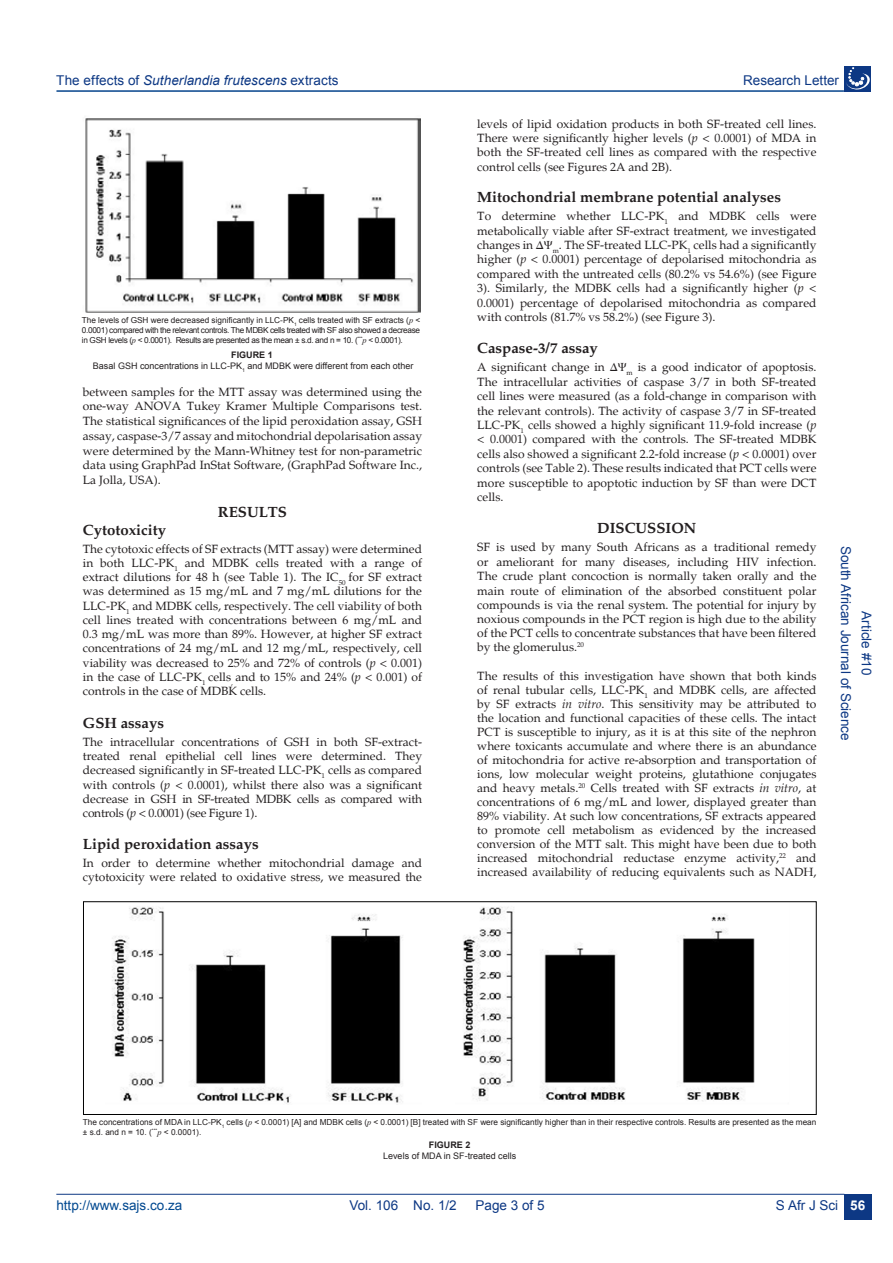
<style>
.page{position:relative;width:893px;height:1263px;background:#fff}
.page>*{position:absolute;margin:0;border:0;box-sizing:border-box;transform-origin:0 0}
.Second_Heading{font:700 15px "Palatino";color:#231f20}
.First_Heading{font:700 15px "Palatino";color:#231f20}
.t1{font:13.5px "Arial";color:#0d3884}
.t2{font:italic 13.5px "Arial";letter-spacing:.005em;color:#0d3884}
.t3{font:13.5px "Arial";color:#004890}
.t4{font:700 13.5px "Arial";color:#fff}
.Body_text{font:12px/14.2px "Palatino";color:#231f20;text-align:justify}
.t5{font:9px "Arial";color:#231f20}
.t6{font:700 9px "Arial";color:#231f20}
.t7{font:8.25px/9.9px "Arial";color:#231f20;text-align:justify}
.s1{font-style:normal}
.s2{font-family:"Times New Roman";font-style:italic}
.s3{font-style:italic}
.s4{font-family:"Times New Roman"}
</style>
<div class="page">
<hr style="left:56px;top:1194px;width:788px;height:1px;background:#0d3884">
<div style="left:844px;top:1194px;width:28px;height:25px;background:#0d3884"></div>
<hr style="left:57px;top:91px;width:788px;height:1px;background:#0d3884">
<div style="left:844px;top:66px;width:27px;height:25px;background:#0d3884"></div>
<svg style="left:846px;top:68px;width:24px;height:22px"></svg>
<hr style="left:56px;top:91px;width:788px;height:1px;background:#004890">
<img style="left:85px;top:118px;width:336px;height:195px">
<img style="left:112px;top:907px;width:643px;height:197px">
<div style="left:422px;top:892px;width:33px;height:218px;background:#fff"></div>
<div style="left:83px;top:901px;width:733px;height:214px;border:1px solid #000"></div>
<p class="t2" style="left:56px;top:71px;width:284px"><span class="s1">The effects of</span> Sutherlandia frutescens <span class="s1">extracts</span></p>
<p class="t7" style="left:82px;top:315px;width:340px">The levels of GSH were decreased significantly in LLC-PK<sub>1</sub> cells treated with SF extracts (<span class="s2">p</span> &lt; 0.0001) compared with the relevant controls. The MDBK cells treated with SF also showed a decrease in GSH levels (<span class="s2">p</span> &lt; 0.0001). Results are presented as the mean ± s.d. and n = 10. (<sup>***</sup><span class="s2">p</span> &lt; 0.0001).</p>
<p class="t6" style="left:231px;top:349px;width:43px">FIGURE 1</p>
<p class="t5" style="left:93px;top:360px;width:322px">Basal GSH concentrations in LLC-PK<sub>1</sub> and MDBK were different from each other</p>
<p class="Body_text" style="left:83px;top:385px;width:341px;line-height:14.7px">between samples for the MTT assay was determined using the one-way ANOVA Tukey Kramer Multiple Comparisons test.<br>The statistical significances of the lipid peroxidation assay, GSH assay, caspase-3/7 assay and mitochondrial depolarisation assay were determined by the Mann-Whitney test for non-parametric data using GraphPad InStat Software, (GraphPad Software Inc., La Jolla, USA).</p>
<p class="First_Heading" style="left:218px;top:503px;width:71px">RESULTS</p>
<p class="Second_Heading" style="left:83px;top:521px;width:85px">Cytotoxicity</p>
<p class="Body_text" style="left:83px;top:542px;width:341px">The cytotoxic effects of SF extracts (MTT assay) were determined in both LLC-PK<sub>1</sub> and MDBK cells treated with a range of extract dilutions for 48 h (see Table 1). The IC<sub>50</sub> for SF extract was determined as 15 mg/mL and 7 mg/mL dilutions for the LLC-PK<sub>1</sub> and MDBK cells, respectively. The cell viability of both cell lines treated with concentrations between 6 mg/mL and 0.3 mg/mL was more than 89%. However, at higher SF extract concentrations of 24 mg/mL and 12 mg/mL, respectively, cell viability was decreased to 25% and 72% of controls (<span class="s3">p</span> &lt; 0.001) in the case of LLC-PK<sub>1</sub> cells<sub>,</sub> and to 15% and 24% (<span class="s3">p</span> &lt; 0.001) of controls in the case of MDBK cells.</p>
<p class="Second_Heading" style="left:83px;top:714px;width:83px">GSH assays</p>
<p class="Body_text" style="left:83px;top:735px;width:341px">The intracellular concentrations of GSH in both SF-extract&shy;treated renal epithelial cell lines were determined. They decreased significantly in SF-treated LLC-PK<sub>1</sub> cells as compared with controls (<span class="s3">p</span> &lt; 0.0001), whilst there also was a significant decrease in GSH in SF-treated MDBK cells as compared with controls (<span class="s3">p</span> &lt; 0.0001) (see Figure 1).</p>
<p class="Second_Heading" style="left:83px;top:835px;width:177px">Lipid peroxidation assays</p>
<p class="Body_text" style="left:83px;top:856px;width:341px">In order to determine whether mitochondrial damage and cytotoxicity were related to oxidative stress, we measured the</p>
<p class="t1" style="left:743px;top:71px;width:98px">Research Letter</p>
<p class="Body_text" style="left:477px;top:117px;width:341px">levels of lipid oxidation products in both SF-treated cell lines.<br>There were significantly higher levels (<span class="s3">p</span> &lt; 0.0001) of MDA in both the SF-treated cell lines as compared with the respective control cells (see Figures 2A and 2B).</p>
<p class="Second_Heading" style="left:477px;top:188px;width:305px">Mitochondrial membrane potential analyses</p>
<p class="Body_text" style="left:477px;top:209px;width:341px">To determine whether LLC-PK<sub>1</sub> and MDBK cells were metabolically viable after SF-extract treatment, we investigated changes in ∆<span class="s4">Ψ</span><sub>m</sub>. The SF-treated LLC-PK<sub>1</sub> cells had a significantly higher (<span class="s3">p</span> &lt; 0.0001) percentage of depolarised mitochondria as compared with the untreated cells (80.2% vs 54.6%) (see Figure 3). Similarly, the MDBK cells had a significantly higher (<span class="s3">p</span> &lt; 0.0001) percentage of depolarised mitochondria as compared with controls (81.7% vs 58.2%) (see Figure 3).</p>
<p class="Second_Heading" style="left:477px;top:340px;width:122px">Caspase-3/7 assay</p>
<p class="Body_text" style="left:477px;top:360px;width:341px">A significant change in ∆<span class="s4">Ψ</span><sub>m</sub> is a good indicator of apoptosis.<br>The intracellular activities of caspase 3/7 in both SF-treated cell lines were measured (as a fold-change in comparison with the relevant controls). The activity of caspase 3/7 in SF-treated LLC-PK<sub>1</sub> cells showed a highly significant 11.9-fold increase (<span class="s3">p </span>&lt; 0.0001) compared with the controls. The SF-treated MDBK cells also showed a significant 2.2-fold increase (<span class="s3">p</span> &lt; 0.0001) over controls (see Table 2). These results indicated that PCT cells were more susceptible to apoptotic induction by SF than were DCT cells.</p>
<p class="First_Heading" style="left:597px;top:520px;width:101px">DISCUSSION</p>
<p class="Body_text" style="left:477px;top:540px;width:341px">SF is used by many South Africans as a traditional remedy or ameliorant for many diseases, including HIV infection.<br>The crude plant concoction is normally taken orally and the main route of elimination of the absorbed constituent polar compounds is via the renal system. The potential for injury by noxious compounds in the PCT region is high due to the ability of the PCT cells to concentrate substances that have been filtered by the glomerulus.<sup>20</sup></p>
<p class="Body_text" style="left:477px;top:669px;width:341px">The results of this investigation have shown that both kinds of renal tubular cells, LLC-PK<sub>1</sub> and MDBK cells, are affected by SF extracts <span class="s3">in vitro</span>. This sensitivity may be attributed to the location and functional capacities of these cells. The intact PCT is susceptible to injury, as it is at this site of the nephron where toxicants accumulate and where there is an abundance of mitochondria for active re-absorption and transportation of ions, low molecular weight proteins, glutathione conjugates and heavy metals.<sup>20</sup> Cells treated with SF extracts <span class="s3">in vitro</span>, at concentrations of 6 mg/mL and lower, displayed greater than 89% viability. At such low concentrations, SF extracts appeared to promote cell metabolism as evidenced by the increased conversion of the MTT salt. This might have been due to both increased mitochondrial reductase enzyme activity,<sup>22</sup> and increased availability of reducing equivalents such as NADH,</p>
<p class="t1" style="left:855px;top:546px;width:197px;rotate:90deg">South African Journal of Science</p>
<p class="t1" style="left:875px;top:611px;width:65px;rotate:90deg">Article #10</p>
<p class="t7" style="left:83px;top:1117px;width:735px">The concentrations of MDA in LLC-PK<sub>1</sub> cells (<span class="s2">p</span> &lt; 0.0001) [A] and MDBK cells (<span class="s2">p</span> &lt; 0.0001) [B] treated with SF were significantly higher than in their respective controls. Results are presented as the mean ± s.d. and n = 10. (<sup>***</sup><span class="s2">p</span> &lt; 0.0001).</p>
<p class="t6" style="left:429px;top:1139px;width:43px">FIGURE 2</p>
<p class="t5" style="left:383px;top:1149px;width:135px">Levels of MDA in SF-treated cells</p>
<p class="t3" style="left:56px;top:1196px;width:128px">http://www.sajs.co.za</p>
<p class="t1" style="left:776px;top:1196px;width:64px">S Afr J Sci</p>
<p class="t1" style="left:349px;top:1196px;width:109px">Vol. 106 No. 1/2</p>
<p class="t1" style="left:476px;top:1196px;width:71px">Page 3 of 5</p>
<p class="t4" style="left:850px;top:1196px;width:17px">56</p>
</div>
